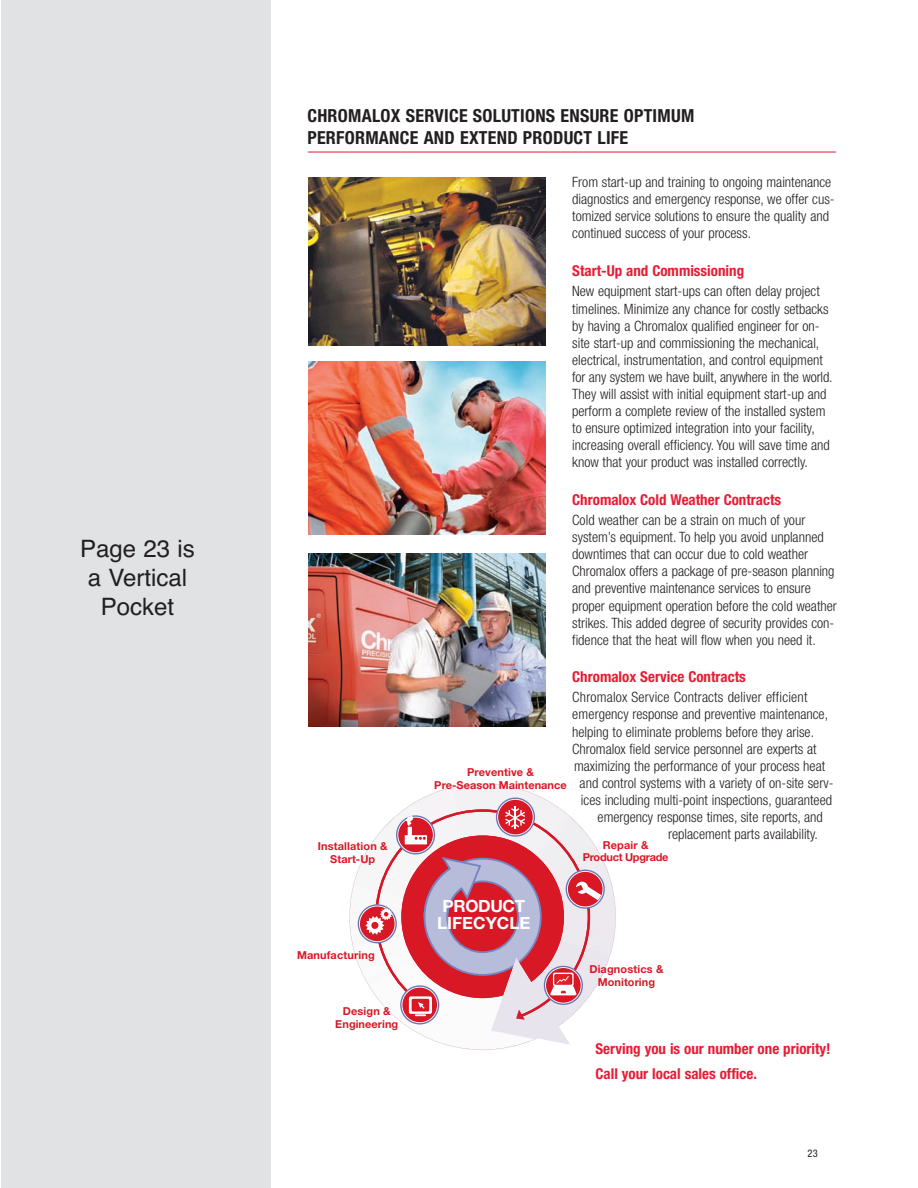
<style>
.page{position:relative;width:918px;height:1188px;background:#fff}
.page>*{position:absolute;margin:0;border:0;box-sizing:border-box;transform-origin:0 0}
.t1{font:24px/28.8px "Helvetica";color:#231f20;text-align:center}
.t2{font:700 condensed 18px/21.8px "Helvetica Neue";letter-spacing:.015em;color:#231f20}
.t3{font:16.8px/16.5px "Helvetica Neue Bold+GKTKKB";color:#fff;text-align:center}
.t4{font:700 condensed 15px/25.5px "Helvetica Neue";color:#e71c34}
.t5{font:300 condensed 14.25px/17.1px "Helvetica Neue";color:#231f20}
.t6{font:10.95px/12.8px "Helvetica Neue Bold+GKTKKB";color:#d91826;text-align:center}
.t7{font:condensed 10.5px "Helvetica Neue";color:#231f20}
</style>
<div class="page">
<img style="left:308px;top:362px;width:237px;height:172px">
<img style="left:308px;top:178px;width:237px;height:167px">
<img style="left:350px;top:784px;width:265px;height:266px">
<svg style="left:358px;top:798px;width:247px;height:226px"></svg>
<img style="left:308px;top:554px;width:237px;height:172px">
<div style="left:2px;top:0;width:269px;height:1188px;background:#e1e2e4"></div>
<hr style="left:308px;top:152px;width:528px;height:1px;background:#e71c34">
<div style="left:594px;top:1042px;width:243px;height:54px;background:#fff"></div>
<h1 class="t1" style="left:80px;top:534px;width:116px">Page 23 is a Vertical<br>Pocket</h1>
<p class="t2" style="left:307px;top:107px;width:388px">CHROMALOX SERVICE SOLUTIONS ENSURE OPTIMUM<br>PERFORMANCE AND EXTEND PRODUCT LIFE</p>
<p class="t6" style="left:318px;top:841px;width:72px">Installation &amp;<br>Start-Up</p>
<p class="t6" style="left:297px;top:950px;width:79px">Manufacturing</p>
<p class="t6" style="left:335px;top:1006px;width:64px">Design &amp;<br>Engineering</p>
<p class="t5" style="left:572px;top:174px;width:264px">From start-up and training to ongoing maintenance diagnostics and emergency response, we offer cus&shy;tomized service solutions to ensure the quality and continued success of your process.</p>
<p class="t4" style="left:572px;top:259px;width:173px">Start-Up and Commissioning</p>
<p class="t5" style="left:572px;top:284px;width:262px">New equipment start-ups can often delay project timelines. Minimize any chance for costly setbacks by having a Chromalox qualified engineer for on&shy;site start-up and commissioning the mechanical, electrical, instrumentation, and control equipment for any system we have built, anywhere in the world.<br>They will assist with initial equipment start-up and perform a complete review of the installed system to ensure optimized integration into your facility, increasing overall efficiency. You will save time and know that your product was installed correctly.</p>
<p class="t4" style="left:572px;top:488px;width:210px">Chromalox Cold Weather Contracts</p>
<p class="t5" style="left:572px;top:513px;width:266px">Cold weather can be a strain on much of your system’s equipment. To help you avoid unplanned downtimes that can occur due to cold weather Chromalox offers a package of pre-season planning and preventive maintenance services to ensure proper equipment operation before the cold weather strikes. This added degree of security provides con&shy;fidence that the heat will flow when you need it.</p>
<p class="t4" style="left:572px;top:665px;width:175px">Chromalox Service Contracts</p>
<p class="t5" style="left:572px;top:690px;width:237px">Chromalox Service Contracts deliver efficient</p>
<p class="t5" style="left:572px;top:707px;width:257px">emergency response and preventive maintenance,</p>
<p class="t5" style="left:572px;top:724px;width:243px">helping to eliminate problems before they arise.</p>
<p class="t5" style="left:572px;top:741px;width:246px">Chromalox field service personnel are experts at</p>
<p class="t5" style="left:574px;top:758px;width:253px">maximizing the performance of your process heat</p>
<p class="t5" style="left:580px;top:775px;width:255px">and control systems with a variety of on-site serv-</p>
<p class="t5" style="left:581px;top:793px;width:253px">ices including multi-point inspections, guaranteed</p>
<p class="t5" style="left:598px;top:810px;width:227px">emergency response times, site reports, and</p>
<p class="t5" style="left:668px;top:827px;width:151px">replacement parts availability.</p>
<p class="t6" style="left:434px;top:767px;width:134px">Preventive &amp;<br>Pre-Season Maintenance</p>
<p class="t6" style="left:583px;top:839px;width:87px">Repair &amp;<br>Product Upgrade</p>
<p class="t3" style="left:437px;top:900px;width:95px">PRODUCT<br>LIFECYCLE</p>
<p class="t6" style="left:589px;top:963px;width:76px">Diagnostics &amp;<br>Monitoring</p>
<p class="t4" style="left:596px;top:1037px;width:237px">Serving you is our number one priority!<br>Call your local sales office.</p>
<p class="t7" style="left:808px;top:1150px;width:12px">23</p>
</div>
